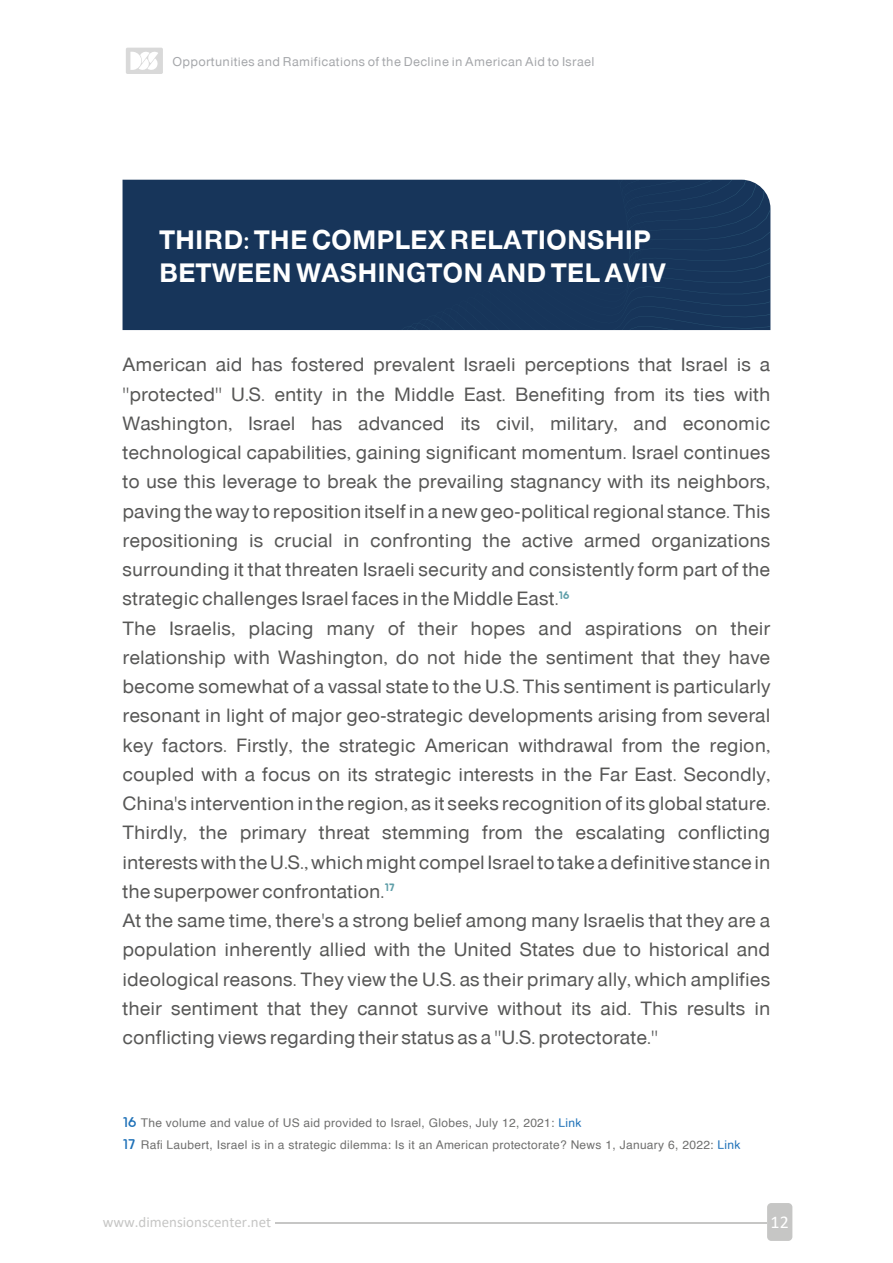
<style>
.page{position:relative;width:893px;height:1263px;background:#fff}
.page>*{position:absolute;margin:0;border:0;box-sizing:border-box;transform-origin:0 0}
.t1{font:27px/32.4px "be IN Black";color:#fff}
.t2{font:19.5px/29.2px "be IN Normal";color:#575756}
.t3{font:18px "Calibri";color:#fff}
.t4{font:15px "Calibri";color:#c6c6c5}
.t5{font:12.9px "be IN Normal";letter-spacing:.025em;color:#a5a7aa}
.t6{font:12px "Helvetica";letter-spacing:.025em;color:#6f6f6e}
.s1{font-family:"be IN Normal";font-size:15px;color:#1d70b7}
.s2{color:#1d70b7}
</style>
<div class="page">
<div style="left:767px;top:1203px;width:25px;height:38px;background:#c6c6c5;border-radius:4px"></div>
<hr style="left:276px;top:1222px;width:491px;height:2px;background:#c6c6c5">
<div style="left:126px;top:48px;width:37px;height:26px;background:#d9d9d9;border-radius:2px"></div>
<svg style="left:130px;top:52px;width:28px;height:18px"></svg>
<div style="left:123px;top:180px;width:97px;height:150px;background:#17355a"></div>
<div style="left:220px;top:180px;width:550px;height:150px;background:#17355a"></div>
<p class="t5" style="left:172px;top:54px;width:424px">Opportunities and Ramifications of the Decline in American Aid to Israel</p>
<h1 class="t1" style="left:159px;top:224px;width:509px">THIRD: THE COMPLEX RELATIONSHIP<br>BETWEEN WASHINGTON AND TEL AVIV</h1>
<p class="t2" style="left:123px;top:350px;width:649px">American aid has fostered prevalent Israeli perceptions that Israel is a "protected" U.S. entity in the Middle East. Benefiting from its ties with Washington, Israel has advanced its civil, military, and economic technological capabilities, gaining significant momentum. Israel continues to use this leverage to break the prevailing stagnancy with its neighbors, paving the way to reposition itself in a new geo-political regional stance. This repositioning is crucial in confronting the active armed organizations surrounding it that threaten Israeli security and consistently form part of the strategic challenges Israel faces in the Middle East.<sup>١٦<br></sup>The Israelis, placing many of their hopes and aspirations on their relationship with Washington, do not hide the sentiment that they have become somewhat of a vassal state to the U.S. This sentiment is particularly resonant in light of major geo-strategic developments arising from several key factors. Firstly, the strategic American withdrawal from the region, coupled with a focus on its strategic interests in the Far East. Secondly, China's intervention in the region, as it seeks recognition of its global stature.<br>Thirdly, the primary threat stemming from the escalating conflicting interests with the U.S., which might compel Israel to take a definitive stance in the superpower confrontation.<sup>١٧<br></sup>At the same time, there's a strong belief among many Israelis that they are a population inherently allied with the United States due to historical and ideological reasons. They view the U.S. as their primary ally, which amplifies their sentiment that they cannot survive without its aid. This results in conflicting views regarding their status as a "U.S. protectorate."</p>
<p class="t6" style="left:123px;top:1114px;width:460px"><span class="s1">١٦</span> The volume and value of US aid provided to Israel, Globes, July 12, 2021: <span class="s2">Link</span></p>
<p class="t6" style="left:123px;top:1135px;width:619px"><span class="s1">١٧</span> Rafi Laubert, Israel is in a strategic dilemma: Is it an American protectorate? News 1, January 6, 2022: <span class="s2">Link</span></p>
<p class="t4" style="left:103px;top:1211px;width:170px">www.dimensionscenter.net</p>
<p class="t3" style="left:771px;top:1209px;width:20px">12</p>
</div>
